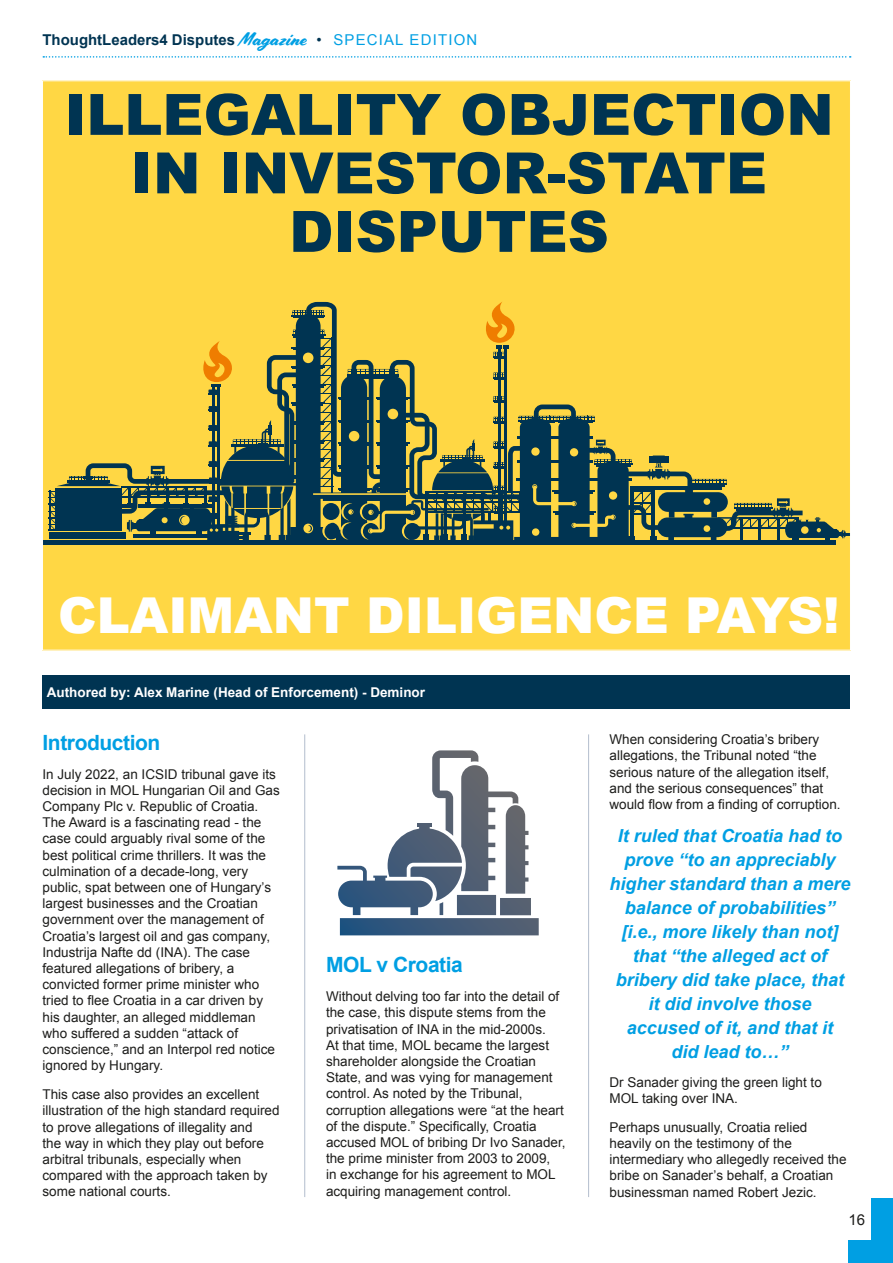
<style>
.page{position:relative;width:893px;height:1263px;background:#fff}
.page>*{position:absolute;margin:0;border:0;box-sizing:border-box;transform-origin:0 0}
.t1{font:900 57px/58.5px "Arial";color:#003452;text-align:center}
.t2{font:900 49.5px "Arial";color:#fff}
.t3{font:700 21px "Arial";letter-spacing:-.02em;color:#009fe3}
.t4{font:italic 700 18px/24px "Arial";color:#009fe3;text-align:center}
.t5{font:700 15px "Arial";color:#003452}
.t6{font:15px "Arial";color:#1d1d1b}
.t7{font:13.5px/16.2px "Arial";color:#1d1d1b}
.t8{font:700 13.5px "Arial";color:#fff}
.s1{font-family:"Cortado";font-weight:400;font-size:18.6px;color:#009fe3}
.s2{font-weight:400}
.s3{font-weight:400;color:#009fe3}
</style>
<div class="page">
<svg style="left:43px;top:56px;width:808px;height:2px"></svg>
<div style="left:872px;top:1198px;width:21px;height:65px;background:#009fe3"></div>
<div style="left:848px;top:1241px;width:45px;height:22px;background:#009fe3"></div>
<div style="left:43px;top:81px;width:807px;height:569px;background:#ffd744"></div>
<div style="left:43px;top:540px;width:792px;height:5px;background:#003452"></div>
<svg style="left:48px;top:302px;width:801px;height:242px"></svg>
<div style="left:43px;top:676px;width:807px;height:33px;background:#003452"></div>
<svg style="left:337px;top:750px;width:202px;height:185px"></svg>
<hr style="left:304px;top:734px;width:1px;height:463px;background:#b3bdcd">
<hr style="left:588px;top:734px;width:1px;height:463px;background:#b3bdcd">
<p class="t5" style="left:43px;top:29px;width:436px">ThoughtLeaders4 Disputes <span class="s1">Magazine</span> <span class="s2">•</span> <span class="s3">SPECIAL EDITION</span></p>
<h1 class="t1" style="left:64px;top:83px;width:771px">ILLEGALITY OBJECTION<br>IN INVESTOR-STATE<br>DISPUTES</h1>
<h2 class="t2" style="left:58px;top:579px;width:783px">CLAIMANT DILIGENCE PAYS!</h2>
<p class="t8" style="left:47px;top:684px;width:380px">Authored by: Alex Marine (Head of Enforcement) - Deminor</p>
<h3 class="t3" style="left:43px;top:728px;width:119px">Introduction</h3>
<p class="t7" style="left:43px;top:766px;width:239px">In July 2022, an ICSID tribunal gave its decision in MOL Hungarian Oil and Gas Company Plc v. Republic of Croatia.<br>The Award is a fascinating read - the case could arguably rival some of the best political crime thrillers. It was the culmination of a decade-long, very public, spat between one of Hungary’s largest businesses and the Croatian government over the management of Croatia’s largest oil and gas company, Industrija Nafte dd (INA). The case featured allegations of bribery, a convicted former prime minister who tried to flee Croatia in a car driven by his daughter, an alleged middleman who suffered a sudden “attack of conscience,” and an Interpol red notice ignored by Hungary.</p>
<p class="t7" style="left:43px;top:1086px;width:239px">This case also provides an excellent illustration of the high standard required to prove allegations of illegality and<br>the way in which they play out before arbitral tribunals, especially when compared with the approach taken by some national courts.</p>
<h3 class="t3" style="left:326px;top:951px;width:138px">MOL v Croatia</h3>
<p class="t7" style="left:326px;top:988px;width:241px">Without delving too far into the detail of the case, this dispute stems from the privatisation of INA in the mid-2000s.<br>At that time, MOL became the largest shareholder alongside the Croatian State, and was vying for management control. As noted by the Tribunal, corruption allegations were “at the heart of the dispute.” Specifically, Croatia accused MOL of bribing Dr Ivo Sanader, the prime minister from 2003 to 2009,<br>in exchange for his agreement to MOL acquiring management control.</p>
<p class="t7" style="left:609px;top:731px;width:233px">When considering Croatia’s bribery allegations, the Tribunal noted “the serious nature of the allegation itself, and the serious consequences” that would flow from a finding of corruption.</p>
<p class="t4" style="left:609px;top:824px;width:242px">It ruled that Croatia had to prove “to an appreciably higher standard than a mere balance of probabilities” [i.e., more likely than not] that “the alleged act of bribery did take place, that it did involve those<br>accused of it, and that it<br>did lead to…”</p>
<p class="t7" style="left:609px;top:1074px;width:214px">Dr Sanader giving the green light to<br>MOL taking over INA.</p>
<p class="t7" style="left:609px;top:1119px;width:239px">Perhaps unusually, Croatia relied heavily on the testimony of the intermediary who allegedly received the bribe on Sanader’s behalf, a Croatian businessman named Robert Jezic.</p>
<p class="t6" style="left:848px;top:1210px;width:18px">16</p>
</div>
